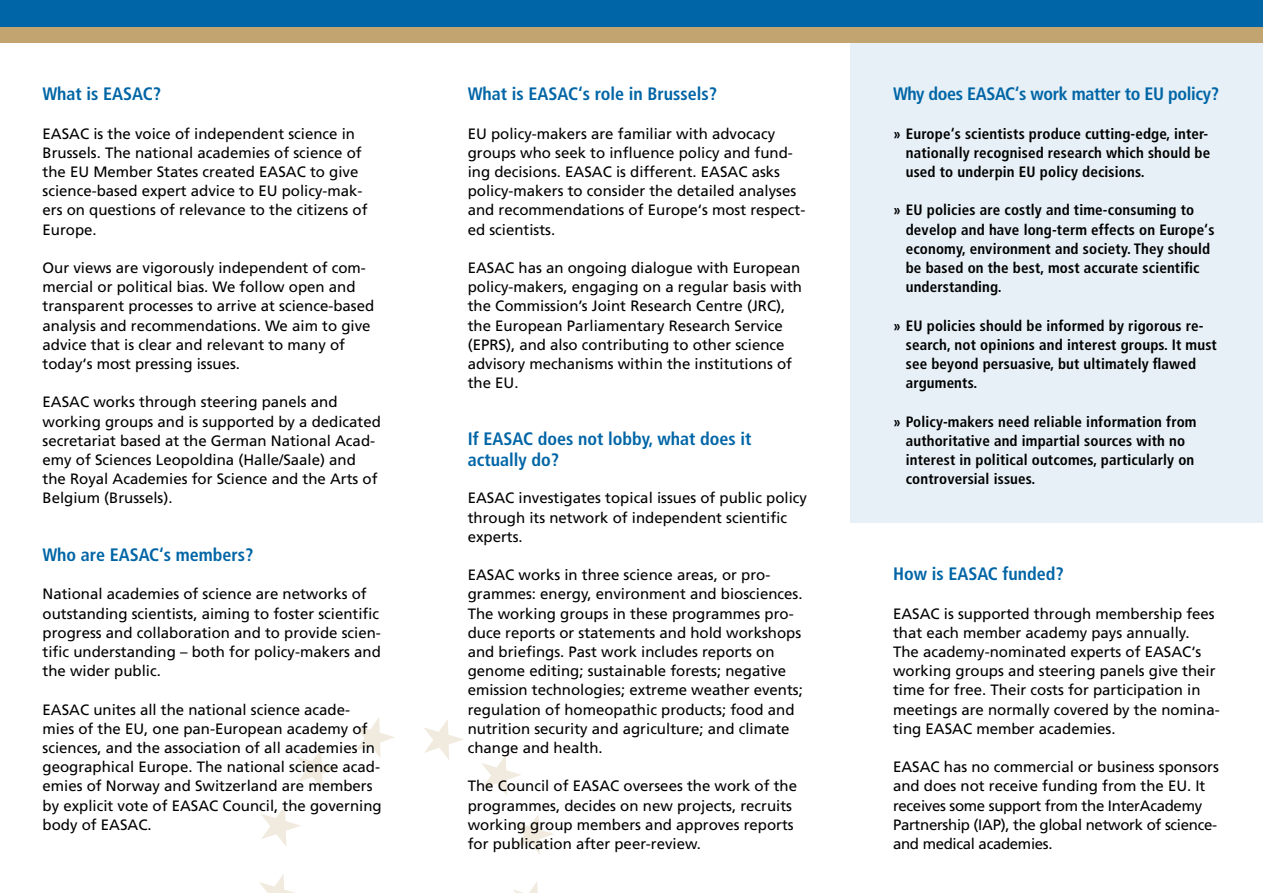
<style>
.page{position:relative;width:1263px;height:893px;background:#fff}
.page>*{position:absolute;margin:0;border:0;box-sizing:border-box;transform-origin:0 0}
.t1{font:700 condensed 18px/21px "Frutiger LT Com";color:#0065a6}
.t2{font:700 condensed 18px "Frutiger LT Com";letter-spacing:-.02em;color:#0065a6}
.t3{font:15px/19.2px "Frutiger LT Com";color:#000}
.t4{font:700 condensed 15px/19.2px "Frutiger LT Com";letter-spacing:.01em;color:#000}
.t5{font:15px/19.2px "Frutiger LT Com";letter-spacing:-.02em;color:#000}
</style>
<div class="page">
<svg style="left:297px;top:749px;width:40px;height:40px"></svg>
<svg style="left:355px;top:718px;width:40px;height:40px"></svg>
<svg style="left:424px;top:719px;width:39px;height:41px"></svg>
<svg style="left:482px;top:755px;width:39px;height:40px"></svg>
<svg style="left:514px;top:814px;width:40px;height:41px"></svg>
<svg style="left:513px;top:882px;width:25px;height:11px"></svg>
<svg style="left:259px;top:874px;width:36px;height:19px"></svg>
<svg style="left:261px;top:805px;width:40px;height:41px"></svg>
<div style="left:850px;top:0;width:413px;height:523px;background:#e6f0f6"></div>
<div style="left:0;top:11px;width:1263px;height:32px;background:#c2a471"></div>
<div style="left:0;top:0;width:1263px;height:27px;background:#0065a6"></div>
<p class="t1" style="left:43px;top:83px;width:120px">What is EASAC?</p>
<p class="t3" style="left:43px;top:124px;width:327px">EASAC is the voice of independent science in Brussels. The national academies of science of the EU Member States created EASAC to give science-based expert advice to EU policy-mak&shy;ers on questions of relevance to the citizens of Europe.</p>
<p class="t3" style="left:43px;top:258px;width:333px">Our views are vigorously independent of com&shy;mercial or political bias. We follow open and transparent processes to arrive at science-based analysis and recommendations. We aim to give advice that is clear and relevant to many of today‘s most pressing issues.</p>
<p class="t3" style="left:43px;top:393px;width:340px">EASAC works through steering panels and working groups and is supported by a dedicated secretariat based at the German National Acad&shy;emy of Sciences Leopoldina (Halle/Saale) and the Royal Academies for Science and the Arts of Belgium (Brussels).</p>
<p class="t1" style="left:43px;top:544px;width:212px">Who are EASAC‘s members?</p>
<p class="t3" style="left:43px;top:585px;width:340px">National academies of science are networks of outstanding scientists, aiming to foster scientific progress and collaboration and to provide scien&shy;tific understanding – both for policy-makers and the wider public.</p>
<p class="t3" style="left:43px;top:700px;width:341px">EASAC unites all the national science acade&shy;mies of the EU, one pan-European academy of sciences, and the association of all academies in geographical Europe. The national science acad&shy;emies of Norway and Switzerland are members by explicit vote of EASAC Council, the governing body of EASAC.</p>
<p class="t1" style="left:468px;top:83px;width:251px">What is EASAC‘s role in Brussels?</p>
<p class="t3" style="left:468px;top:124px;width:339px">EU policy-makers are familiar with advocacy groups who seek to influence policy and fund&shy;ing decisions. EASAC is different. EASAC asks policy-makers to consider the detailed analyses and recommendations of Europe‘s most respect&shy;ed scientists.</p>
<p class="t3" style="left:468px;top:258px;width:336px">EASAC has an ongoing dialogue with European policy-makers, engaging on a regular basis with the Commission’s Joint Research Centre (JRC), the European Parliamentary Research Service (EPRS), and also contributing to other science advisory mechanisms within the institutions of the EU.</p>
<p class="t1" style="left:468px;top:428px;width:285px">If EASAC does not lobby, what does it actually do?</p>
<p class="t3" style="left:468px;top:489px;width:341px">EASAC investigates topical issues of public policy through its network of independent scientific experts.</p>
<p class="t3" style="left:468px;top:565px;width:337px">EASAC works in three science areas, or pro&shy;grammes: energy, environment and biosciences.<br>The working groups in these programmes pro&shy;duce reports or statements and hold workshops and briefings. Past work includes reports on genome editing; sustainable forests; negative emission technologies; extreme weather events; regulation of homeopathic products; food and nutrition security and agriculture; and climate change and health.</p>
<p class="t3" style="left:468px;top:777px;width:331px">The Council of EASAC oversees the work of the programmes, decides on new projects, recruits working group members and approves reports for publication after peer-review.</p>
<p class="t2" style="left:893px;top:83px;width:327px">Why does EASAC‘s work matter to EU policy?</p>
<p class="t4" style="left:906px;top:124px;width:306px;text-indent:-13px">» Europe‘s scientists produce cutting-edge, inter&shy;nationally recognised research which should be used to underpin EU policy decisions.</p>
<p class="t4" style="left:906px;top:201px;width:310px;text-indent:-13px">» EU policies are costly and time-consuming to develop and have long-term effects on Europe‘s economy, environment and society. They should be based on the best, most accurate scientific understanding.</p>
<p class="t4" style="left:906px;top:316px;width:313px;text-indent:-13px">» EU policies should be informed by rigorous re&shy;search, not opinions and interest groups. It must see beyond persuasive, but ultimately flawed arguments.</p>
<p class="t4" style="left:906px;top:412px;width:292px;text-indent:-13px">» Policy-makers need reliable information from authoritative and impartial sources with no interest in political outcomes, particularly on controversial issues.</p>
<p class="t1" style="left:893px;top:563px;width:172px">How is EASAC funded?</p>
<p class="t3" style="left:893px;top:604px;width:328px">EASAC is supported through membership fees that each member academy pays annually.<br>The academy-nominated experts of EASAC‘s working groups and steering panels give their time for free. Their costs for participation in meetings are normally covered by the nomina&shy;ting EASAC member academies.</p>
<p class="t5" style="left:893px;top:757px;width:327px">EASAC has no commercial or business sponsors and does not receive funding from the EU. It receives some support from the InterAcademy Partnership (IAP), the global network of science&shy;and medical academies.</p>
</div>
